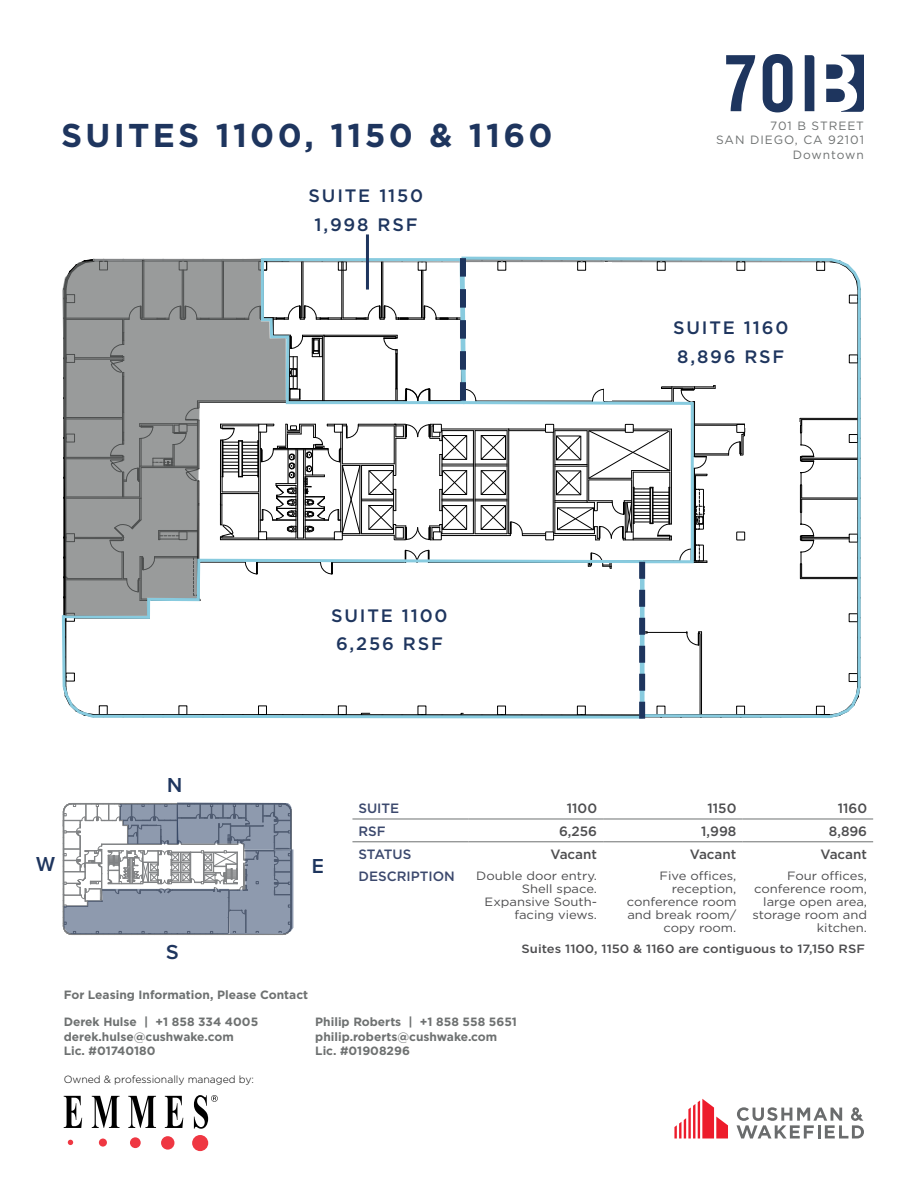
<style>
.page{position:relative;width:918px;height:1188px;background:#fff}
.page>*{position:absolute;margin:0;border:0;box-sizing:border-box;transform-origin:0 0}
.t1{font:700 33px "Gotham";letter-spacing:.1em;color:#1e355e}
.t2{font:600 21px "Proxima Nova";color:#1e355e}
.t3{font:500 18px/28.5px "Gotham";letter-spacing:.1em;color:#1e355e}
.t4{font:500 13.5px "Gotham";color:#4d4d4f}
.t5{font:500 13.5px "Gotham";color:#3b486d}
.t6{font:12px/12.9px "Gotham";color:#4d4d4f;text-align:right;scale:1.08 1}
.t7{font:700 12px/14.4px "Gotham";color:#6e7171}
.t8{font:500 12px "Gotham";color:#4d4d4f;scale:1.08 1}
.t9{font:12px/14.4px "Gotham";letter-spacing:.08em;color:#6e7171;text-align:right}
.t10{font:300 10.35px "Gotham";color:#000}
</style>
<div class="page">
<svg style="left:674px;top:1099px;width:54px;height:40px"></svg>
<svg style="left:737px;top:1107px;width:127px;height:32px"></svg>
<svg style="left:64px;top:1096px;width:18px;height:32px"></svg>
<svg style="left:92px;top:1096px;width:28px;height:32px"></svg>
<svg style="left:128px;top:1096px;width:28px;height:32px"></svg>
<svg style="left:165px;top:1096px;width:18px;height:32px"></svg>
<div style="left:192px;top:1135px;width:16px;height:16px;background:#ef3742;border-radius:50%"></div>
<div style="left:161px;top:1136px;width:13px;height:14px;background:#ef3742;border-radius:50%"></div>
<div style="left:130px;top:1137px;width:11px;height:11px;background:#ef3742;border-radius:50%"></div>
<div style="left:99px;top:1139px;width:8px;height:8px;background:#ef3742;border-radius:50%"></div>
<svg style="left:68px;top:1140px;width:5px;height:5px"></svg>
<svg style="left:194px;top:1095px;width:24px;height:34px"></svg>
<svg style="left:726px;top:55px;width:29px;height:56px"></svg>
<svg style="left:763px;top:54px;width:30px;height:58px"></svg>
<svg style="left:826px;top:55px;width:38px;height:57px"></svg>
<svg style="left:805px;top:55px;width:9px;height:56px"></svg>
<svg style="left:63px;top:802px;width:230px;height:133px"></svg>
<hr style="left:352px;top:819px;width:116px;height:1px;background:#6e7171">
<hr style="left:468px;top:819px;width:135px;height:1px;background:#6e7171">
<hr style="left:603px;top:819px;width:139px;height:1px;background:#6e7171">
<hr style="left:742px;top:819px;width:131px;height:1px;background:#6e7171">
<hr style="left:352px;top:842px;width:116px;height:1px;background:#6e7171">
<hr style="left:468px;top:842px;width:135px;height:1px;background:#6e7171">
<hr style="left:603px;top:842px;width:139px;height:1px;background:#6e7171">
<hr style="left:742px;top:842px;width:131px;height:1px;background:#6e7171">
<hr style="left:366px;top:234px;width:3px;height:56px;background:#1e355e">
<svg style="left:63px;top:257px;width:798px;height:462px"></svg>
<div style="left:604px;top:262px;width:7px;height:138px;background:#fff"></div>
<h1 class="t1" style="left:61px;top:113px;width:493px">SUITES 1100, 1150 &amp; 1160</h1>
<h3 class="t3" style="left:309px;top:181px;width:116px;text-align:center">SUITE 1150<br>1,998 RSF</h3>
<h2 class="t2" style="left:167px;top:773px;width:17px">N</h2>
<h3 class="t3" style="left:331px;top:601px;width:118px">SUITE 1100<br>6,256 RSF</h3>
<p class="t9" style="left:716px;top:118px;width:149px">701 B STREET<br>SAN DIEGO, CA 92101<br>Downtown</p>
<h3 class="t3" style="left:673px;top:313px;width:117px">SUITE 1160<br>8,896 RSF</h3>
<h2 class="t2" style="left:36px;top:852px;width:20px">W</h2>
<h2 class="t2" style="left:312px;top:854px;width:14px">E</h2>
<h2 class="t2" style="left:166px;top:940px;width:14px">S</h2>
<p class="t7" style="left:64px;top:987px;width:246px">For Leasing Information, Please Contact</p>
<p class="t5" style="left:358px;top:799px;width:42px">SUITE</p>
<p class="t4" style="left:567px;top:799px;width:32px">1100</p>
<p class="t4" style="left:708px;top:799px;width:30px">1150</p>
<p class="t4" style="left:838px;top:799px;width:31px">1160</p>
<p class="t5" style="left:358px;top:822px;width:29px">RSF</p>
<p class="t4" style="left:559px;top:822px;width:40px">6,256</p>
<p class="t4" style="left:701px;top:822px;width:37px">1,998</p>
<p class="t4" style="left:829px;top:822px;width:40px">8,896</p>
<p class="t5" style="left:358px;top:845px;width:54px">STATUS</p>
<p class="t4" style="left:551px;top:845px;width:48px">Vacant</p>
<p class="t4" style="left:690px;top:845px;width:48px">Vacant</p>
<p class="t4" style="left:821px;top:845px;width:48px">Vacant</p>
<p class="t5" style="left:358px;top:868px;width:98px">DESCRIPTION</p>
<p class="t6" style="left:476px;top:869px;width:113px">Double door entry.<br>Shell space.<br>Expansive South&shy;facing views.</p>
<p class="t6" style="left:627px;top:869px;width:103px">Five offices, reception, conference room and break room/ copy room.</p>
<p class="t6" style="left:752px;top:869px;width:108px">Four offices, conference room, large open area, storage room and kitchen.</p>
<p class="t8" style="left:522px;top:941px;width:319px">Suites 1100, 1150 &amp; 1160 are contiguous to 17,150 RSF</p>
<p class="t7" style="left:64px;top:1015px;width:196px">Derek Hulse | +1 858 334 4005 derek.hulse@cushwake.com<br>Lic. #01740180</p>
<p class="t7" style="left:315px;top:1015px;width:203px">Philip Roberts | +1 858 558 5651 philip.roberts@cushwake.com<br>Lic. #01908296</p>
<p class="t10" style="left:64px;top:1073px;width:192px">Owned &amp; professionally managed by:</p>
</div>
